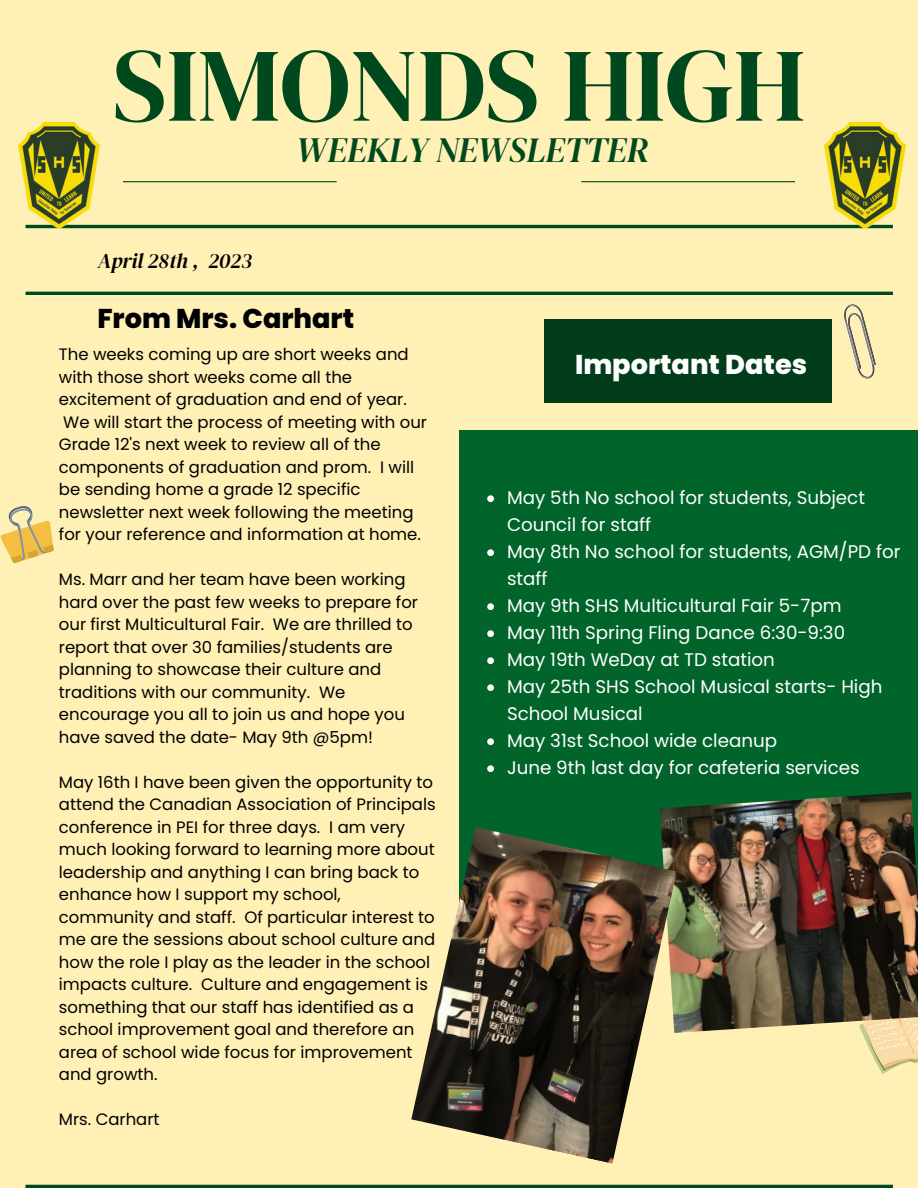
<style>
.page{position:relative;width:918px;height:1188px;background:#fff0b5}
.page>*{position:absolute;margin:0;border:0;box-sizing:border-box;transform-origin:0 0}
.t1{font:103.95px "DM Serif Display";color:#00491f}
.t2{font:italic 35.25px "DM Serif Display";color:#00491f}
.t3{font:800 27.15px "Poppins";color:#000}
.t4{font:800 27.15px "Poppins";color:#fff}
.t5{font:italic 21.15px "DM Serif Display";color:#000}
.t6{font:18.3px/27px "Poppins";color:#fff}
.t7{font:16.5px/22.5px "Poppins";color:#000}
</style>
<div class="page">
<hr style="left:123px;top:181px;width:214px;height:1px;background:#00491f">
<hr style="left:26px;top:225px;width:867px;height:3px;background:#00491f">
<hr style="left:26px;top:292px;width:867px;height:3px;background:#00491f">
<hr style="left:26px;top:1185px;width:867px;height:3px;background:#00491f">
<hr style="left:581px;top:181px;width:214px;height:1px;background:#00491f">
<svg style="left:862px;top:1033px;width:56px;height:41px"></svg>
<img style="left:842px;top:303px;width:34px;height:76px">
<svg style="left:0;top:506px;width:54px;height:58px"></svg>
<img style="left:812px;top:123px;width:94px;height:105px">
<img style="left:18px;top:123px;width:94px;height:106px">
<div style="left:544px;top:319px;width:288px;height:83px;background:#013d1b"></div>
<div style="left:459px;top:430px;width:459px;height:483px;background:#01642b"></div>
<img style="left:660px;top:792px;width:258px;height:241px">
<img style="left:411px;top:827px;width:266px;height:337px">
<svg style="left:487px;top:495px;width:7px;height:7px"></svg>
<svg style="left:487px;top:549px;width:7px;height:7px"></svg>
<svg style="left:487px;top:603px;width:7px;height:7px"></svg>
<svg style="left:487px;top:630px;width:7px;height:7px"></svg>
<svg style="left:487px;top:657px;width:7px;height:7px"></svg>
<svg style="left:487px;top:684px;width:7px;height:7px"></svg>
<svg style="left:487px;top:738px;width:7px;height:7px"></svg>
<svg style="left:487px;top:765px;width:7px;height:7px"></svg>
<h1 class="t1" style="left:113px;top:13px;width:694px">SIMONDS HIGH</h1>
<p class="t5" style="left:97px;top:246px;width:156px">April 28th , 2023</p>
<h2 class="t2" style="left:296px;top:125px;width:355px">WEEKLY NEWSLETTER</h2>
<h3 class="t3" style="left:97px;top:300px;width:258px">From Mrs. Carhart</h3>
<p class="t7" style="left:59px;top:343px;width:370px">The weeks coming up are short weeks and with those short weeks come all the excitement of graduation and end of year.<br>We will start the process of meeting with our Grade 12's next week to review all of the components of graduation and prom. I will be sending home a grade 12 specific newsletter next week following the meeting for your reference and information at home.</p>
<p class="t7" style="left:59px;top:568px;width:361px">Ms. Marr and her team have been working hard over the past few weeks to prepare for our first Multicultural Fair. We are thrilled to report that over 30 families/students are planning to showcase their culture and traditions with our community. We encourage you all to join us and hope you have saved the date- May 9th @5pm!</p>
<p class="t7" style="left:59px;top:771px;width:378px">May 16th I have been given the opportunity to attend the Canadian Association of Principals conference in PEI for three days. I am very much looking forward to learning more about leadership and anything I can bring back to enhance how I support my school, community and staff. Of particular interest to me are the sessions about school culture and how the role I play as the leader in the school impacts culture. Culture and engagement is something that our staff has identified as a school improvement goal and therefore an area of school wide focus for improvement and growth.</p>
<p class="t7" style="left:59px;top:1108px;width:102px">Mrs. Carhart</p>
<h3 class="t4" style="left:575px;top:345px;width:234px">Important Dates</h3>
<p class="t6" style="left:507px;top:484px;width:395px">May 5th No school for students, Subject<br>Council for staff<br>May 8th No school for students, AGM/PD for staff<br>May 9th SHS Multicultural Fair 5-7pm<br>May 11th Spring Fling Dance 6:30-9:30<br>May 19th WeDay at TD station<br>May 25th SHS School Musical starts- High<br>School Musical<br>May 31st School wide cleanup<br>June 9th last day for cafeteria services</p>
</div>
